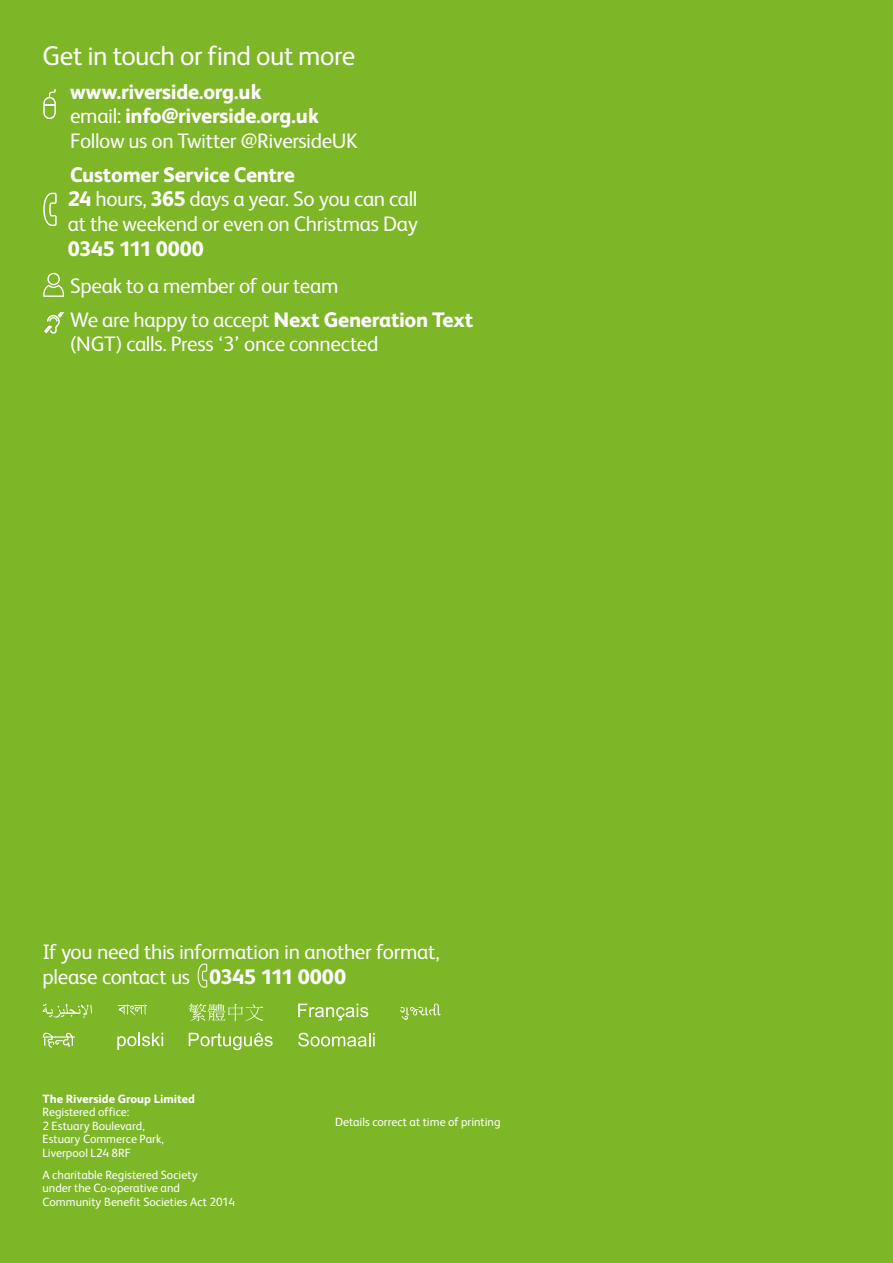
<style>
.page{position:relative;width:893px;height:1263px;background:#7db728}
.page>*{position:absolute;margin:0;border:0;box-sizing:border-box;transform-origin:0 0}
.t1{font:27px "FS Albert";letter-spacing:-.015em;color:#fff}
.t2{font:21px/24.8px "FS Albert";letter-spacing:-.015em;color:#fff}
.t3{font:800 21px/24.8px "FS Albert";letter-spacing:-.015em;color:#fff}
.t4{font:12px/13.5px "FS Albert";color:#fff}
.t5{font:800 12px "FS Albert";letter-spacing:-.005em;color:#fff}
.s1{font-weight:400}
.s2{font-weight:800}
</style>
<div class="page">
<svg style="left:197px;top:963px;width:11px;height:25px"></svg>
<svg style="left:400px;top:1003px;width:41px;height:17px"></svg>
<svg style="left:43px;top:1003px;width:49px;height:15px"></svg>
<svg style="left:43px;top:1033px;width:32px;height:15px"></svg>
<svg style="left:117px;top:1003px;width:30px;height:13px"></svg>
<svg style="left:117px;top:1033px;width:46px;height:17px"></svg>
<svg style="left:189px;top:1003px;width:74px;height:18px"></svg>
<svg style="left:189px;top:1033px;width:84px;height:17px"></svg>
<svg style="left:298px;top:1003px;width:70px;height:18px"></svg>
<svg style="left:298px;top:1033px;width:77px;height:13px"></svg>
<svg style="left:43px;top:193px;width:14px;height:33px"></svg>
<svg style="left:44px;top:312px;width:20px;height:22px"></svg>
<svg style="left:43px;top:89px;width:13px;height:30px"></svg>
<svg style="left:43px;top:273px;width:21px;height:24px"></svg>
<p class="t1" style="left:43px;top:41px;width:314px">Get in touch or find out more</p>
<p class="t3" style="left:70px;top:79px;width:289px">www.riverside.org.uk<br><span class="s1">email:</span> info@riverside.org.uk<br><span class="s1">Follow us on Twitter @RiversideUK</span></p>
<p class="t2" style="left:68px;top:162px;width:351px"><span class="s2">Customer Service Centre<br>24</span> hours, <span class="s2">365</span> days a year. So you can call at the weekend or even on Christmas Day</p>
<p class="t3" style="left:68px;top:236px;width:137px">0345 111 0000</p>
<p class="t2" style="left:70px;top:269px;width:405px;line-height:33.3px">Speak to a member of our team<br>We are happy to accept <span class="s2">Next Generation Text</span></p>
<p class="t2" style="left:70px;top:332px;width:310px">(NGT) calls. Press ‘3’ once connected</p>
<p class="t2" style="left:42px;top:939px;width:399px">If you need this information in another format, please contact us <span class="s2">0345 111 0000</span></p>
<p class="t5" style="left:43px;top:1092px;width:154px">The Riverside Group Limited</p>
<p class="t4" style="left:42px;top:1105px;width:123px">Registered office:<br>2 Estuary Boulevard,<br>Estuary Commerce Park,<br>Liverpool L24 8RF</p>
<p class="t4" style="left:42px;top:1168px;width:194px">A charitable Registered Society<br>under the Co-operative and<br>Community Benefit Societies Act 2014</p>
<p class="t4" style="left:335px;top:1115px;width:167px">Details correct at time of printing</p>
</div>
